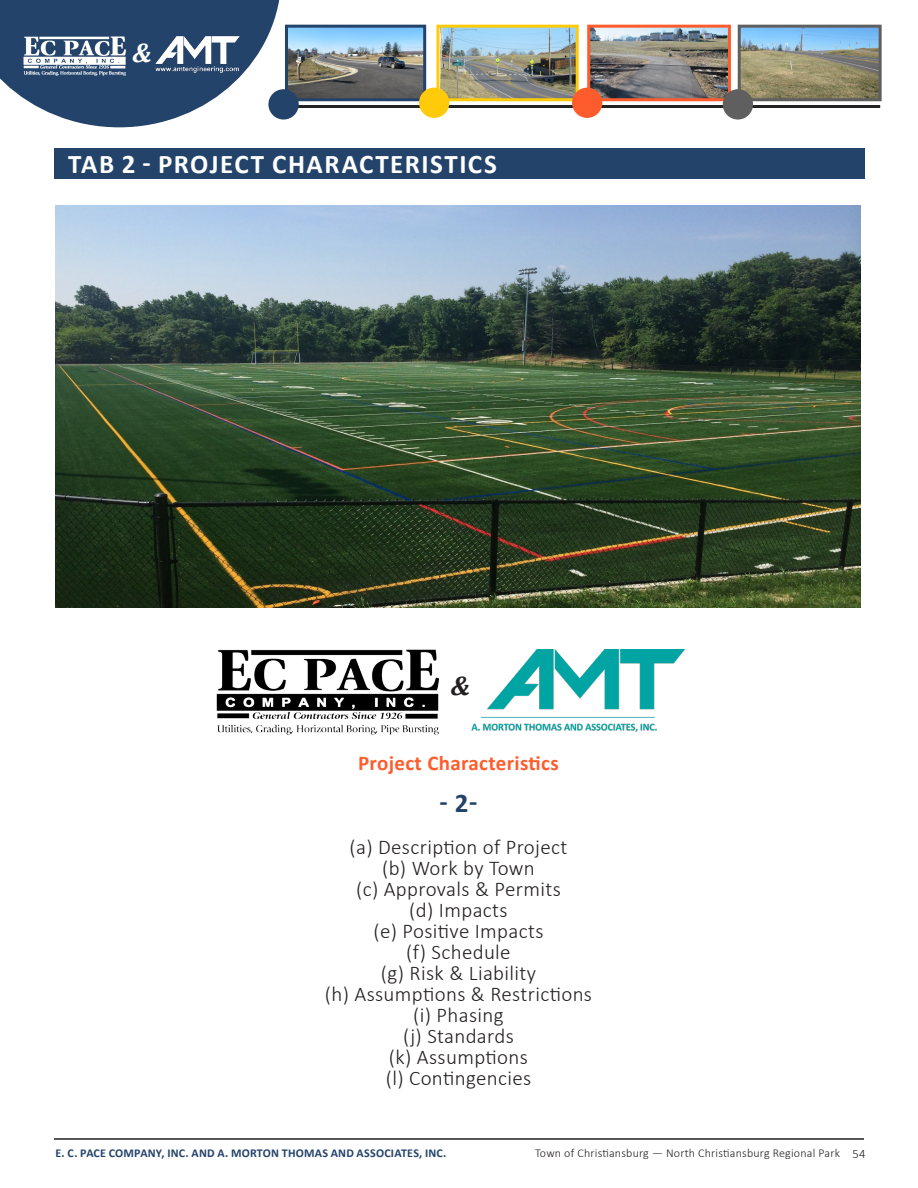
<style>
.page{position:relative;width:918px;height:1188px;background:#fff}
.page>*{position:absolute;margin:0;border:0;box-sizing:border-box;transform-origin:0 0}
._01_AMT_Footer_Left{font:700 27px "Calibri";letter-spacing:.055em;color:#fff}
._01_AMT_Footer_Left-2{font:700 27px "Calibri";color:#24436b}
.t1{font:italic 700 27px "Cambria";color:#fff}
._01_AMT_Footer_Left-3{font:italic 700 27px "Cambria";color:#231f20}
._01_AMT_Footer_Left-4{font:300 21px "Calibri";letter-spacing:.015em;color:#231f20}
._01_AMT_Footer_Left-5{font:700 21px "Calibri";letter-spacing:.015em;color:#fe5c2c}
.t2{font:700 12px "Calibri";letter-spacing:.015em;color:#24436b}
.t3{font:300 12px "Calibri";letter-spacing:.015em;color:#231f20}
.s1{font-size:12.75px}
</style>
<div class="page">
<svg style="left:0;top:0;width:280px;height:127px"></svg>
<img style="left:289px;top:29px;width:133px;height:68px">
<div style="left:285px;top:25px;width:141px;height:76px;border:3px solid #24436b"></div>
<img style="left:742px;top:29px;width:136px;height:68px">
<div style="left:738px;top:25px;width:144px;height:76px;border:3px solid #5f5f5f"></div>
<img style="left:441px;top:29px;width:134px;height:68px">
<div style="left:436px;top:25px;width:143px;height:76px;border:3px solid #feca0a"></div>
<img style="left:591px;top:29px;width:136px;height:68px">
<div style="left:587px;top:25px;width:144px;height:76px;border:3px solid #fe5c2c"></div>
<hr style="left:54px;top:1138px;width:810px;height:2px;background:#231f20">
<hr style="left:277px;top:105px;width:603px;height:3px;background:#232323">
<div style="left:268px;top:89px;width:31px;height:31px;background:#24436b;border-radius:50%"></div>
<div style="left:419px;top:88px;width:30px;height:30px;background:#feca0a;border-radius:50%"></div>
<div style="left:572px;top:88px;width:30px;height:30px;background:#fe5c2c;border-radius:50%"></div>
<div style="left:723px;top:89px;width:30px;height:31px;background:#5f5f5f;border-radius:50%"></div>
<img style="left:22px;top:35px;width:108px;height:44px">
<img style="left:153px;top:35px;width:88px;height:42px">
<div style="left:54px;top:148px;width:811px;height:30px;background:#24436b"></div>
<img style="left:216px;top:649px;width:224px;height:86px">
<img style="left:471px;top:649px;width:213px;height:83px">
<img style="left:55px;top:205px;width:806px;height:402px">
<p class="t1" style="left:132px;top:34px;width:21px">&amp;</p>
<p class="_01_AMT_Footer_Left" style="left:68px;top:145px;width:430px">TAB 2 - PROJECT CHARACTERISTICS</p>
<p class="_01_AMT_Footer_Left-3" style="left:450px;top:667px;width:21px">&amp;</p>
<p class="_01_AMT_Footer_Left-5" style="left:358px;top:748px;width:202px">Project Characteristics</p>
<p class="_01_AMT_Footer_Left-2" style="left:440px;top:784px;width:39px">- 2-</p>
<p class="_01_AMT_Footer_Left-4" style="left:350px;top:834px;width:219px">(a) Description of Project</p>
<p class="_01_AMT_Footer_Left-4" style="left:382px;top:855px;width:154px">(b) Work by Town</p>
<p class="_01_AMT_Footer_Left-4" style="left:356px;top:876px;width:206px">(c) Approvals &amp; Permits</p>
<p class="_01_AMT_Footer_Left-4" style="left:409px;top:897px;width:100px">(d) Impacts</p>
<p class="_01_AMT_Footer_Left-4" style="left:373px;top:918px;width:172px">(e) Positive Impacts</p>
<p class="_01_AMT_Footer_Left-4" style="left:406px;top:939px;width:106px">(f) Schedule</p>
<p class="_01_AMT_Footer_Left-4" style="left:381px;top:960px;width:157px">(g) Risk &amp; Liability</p>
<p class="_01_AMT_Footer_Left-4" style="left:325px;top:981px;width:269px">(h) Assumptions &amp; Restrictions</p>
<p class="_01_AMT_Footer_Left-4" style="left:413px;top:1002px;width:92px">(i) Phasing</p>
<p class="_01_AMT_Footer_Left-4" style="left:403px;top:1023px;width:112px">(j) Standards</p>
<p class="_01_AMT_Footer_Left-4" style="left:389px;top:1044px;width:140px">(k) Assumptions</p>
<p class="_01_AMT_Footer_Left-4" style="left:386px;top:1065px;width:147px">(l) Contingencies</p>
<p class="t2" style="left:56px;top:1145px;width:392px">E. C. PACE COMPANY, INC. AND A. MORTON THOMAS AND ASSOCIATES, INC.</p>
<p class="t3" style="left:535px;top:1146px;width:332px">Town of Christiansburg — North Christiansburg Regional Park <span class="s1">54</span></p>
</div>
